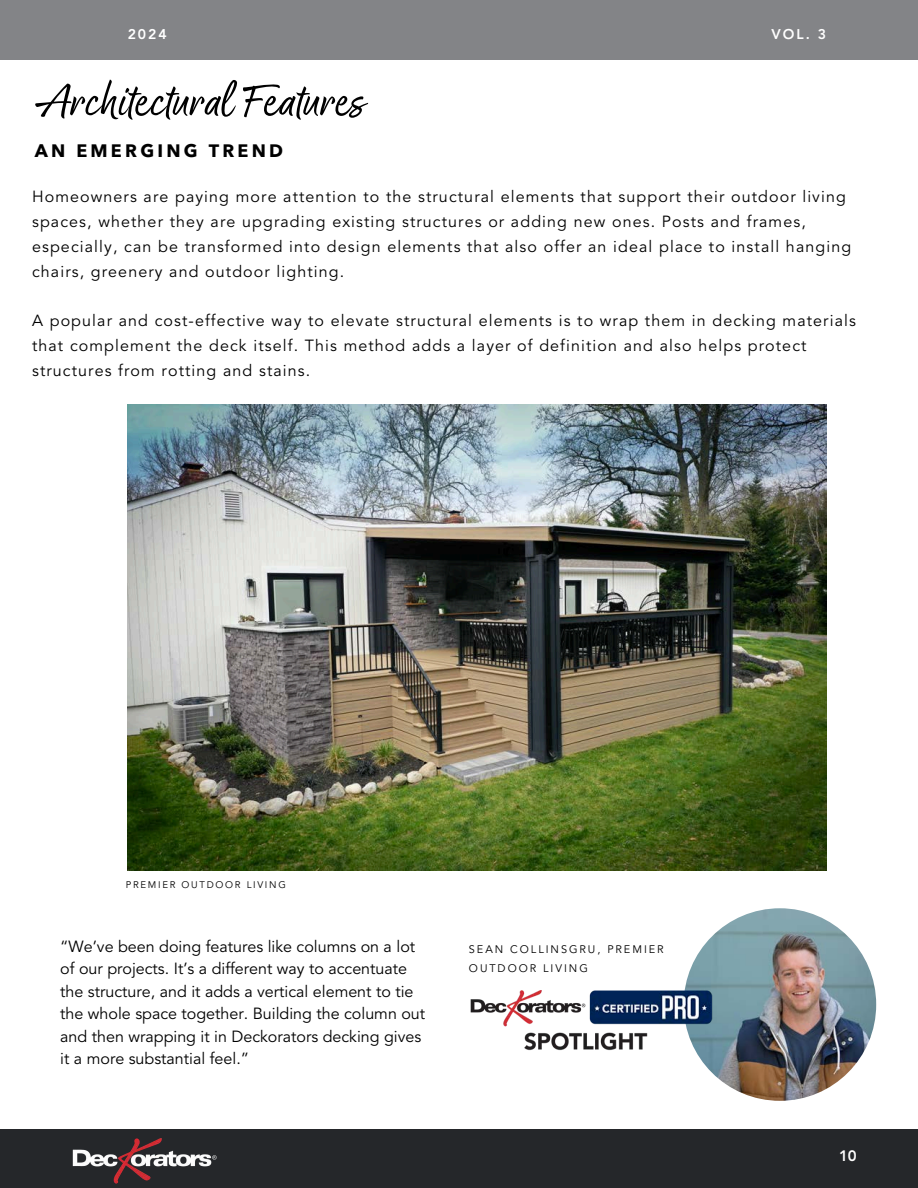
<style>
.page{position:relative;width:918px;height:1188px;background:#fff}
.page>*{position:absolute;margin:0;border:0;box-sizing:border-box;transform-origin:0 0}
.t1{font:52.35px "Good Karma Smooth";color:#000}
.t2{font:700 18px "Avenir Next Arabic";letter-spacing:.18em;color:#000}
.t3{font:16.05px/24.8px "Avenir LT Std";letter-spacing:.07em;color:#000}
.t4{font:16.05px/22.5px "Avenir LT Std";color:#000}
.t5{font:800 15px "Avenir LT Std";color:#fff}
.t6{font:800 13.95px "Avenir LT Std";letter-spacing:.14em;color:#fff}
.t7{font:10.95px/19px "Avenir LT Std";letter-spacing:.18em;color:#000}
.t8{font:9.6px "Avenir LT Std";letter-spacing:.18em;color:#000}
</style>
<div class="page">
<div style="left:0;top:0;width:918px;height:60px;background:#838487"></div>
<div style="left:0;top:1129px;width:918px;height:59px;background:#25272a"></div>
<img style="left:72px;top:1138px;width:145px;height:46px">
<img style="left:684px;top:908px;width:192px;height:193px;border-radius:50%">
<img style="left:470px;top:990px;width:246px;height:60px">
<img style="left:128px;top:405px;width:698px;height:466px">
<h2 class="t6" style="left:128px;top:29px;width:41px">2024</h2>
<h3 class="t6" style="left:772px;top:29px;width:56px">VOL. 3</h3>
<h5 class="t1" style="left:35px;top:84px;width:331px">Architectural Features</h5>
<p class="t2" style="left:35px;top:141px;width:250px">AN EMERGING TREND</p>
<h3 class="t3" style="left:32px;top:186px;width:821px">Homeowners are paying more attention to the structural elements that support their outdoor living spaces, whether they are upgrading existing structures or adding new ones. Posts and frames, especially, can be transformed into design elements that also offer an ideal place to install hanging chairs, greenery and outdoor lighting.</h3>
<p class="t3" style="left:32px;top:310px;width:825px">A popular and cost-effective way to elevate structural elements is to wrap them in decking materials that complement the deck itself. This method adds a layer of definition and also helps protect structures from rotting and stains.</p>
<p class="t8" style="left:126px;top:881px;width:161px">PREMIER OUTDOOR LIVING</p>
<p class="t4" style="left:60px;top:936px;width:366px">“We’ve been doing features like columns on a lot of our projects. It’s a different way to accentuate the structure, and it adds a vertical element to tie the whole space together. Building the column out and then wrapping it in Deckorators decking gives it a more substantial feel.”</p>
<h3 class="t7" style="left:469px;top:941px;width:196px">SEAN COLLINSGRU, PREMIER<br>OUTDOOR LIVING</h3>
<p class="t5" style="left:839px;top:1150px;width:19px">10</p>
</div>
